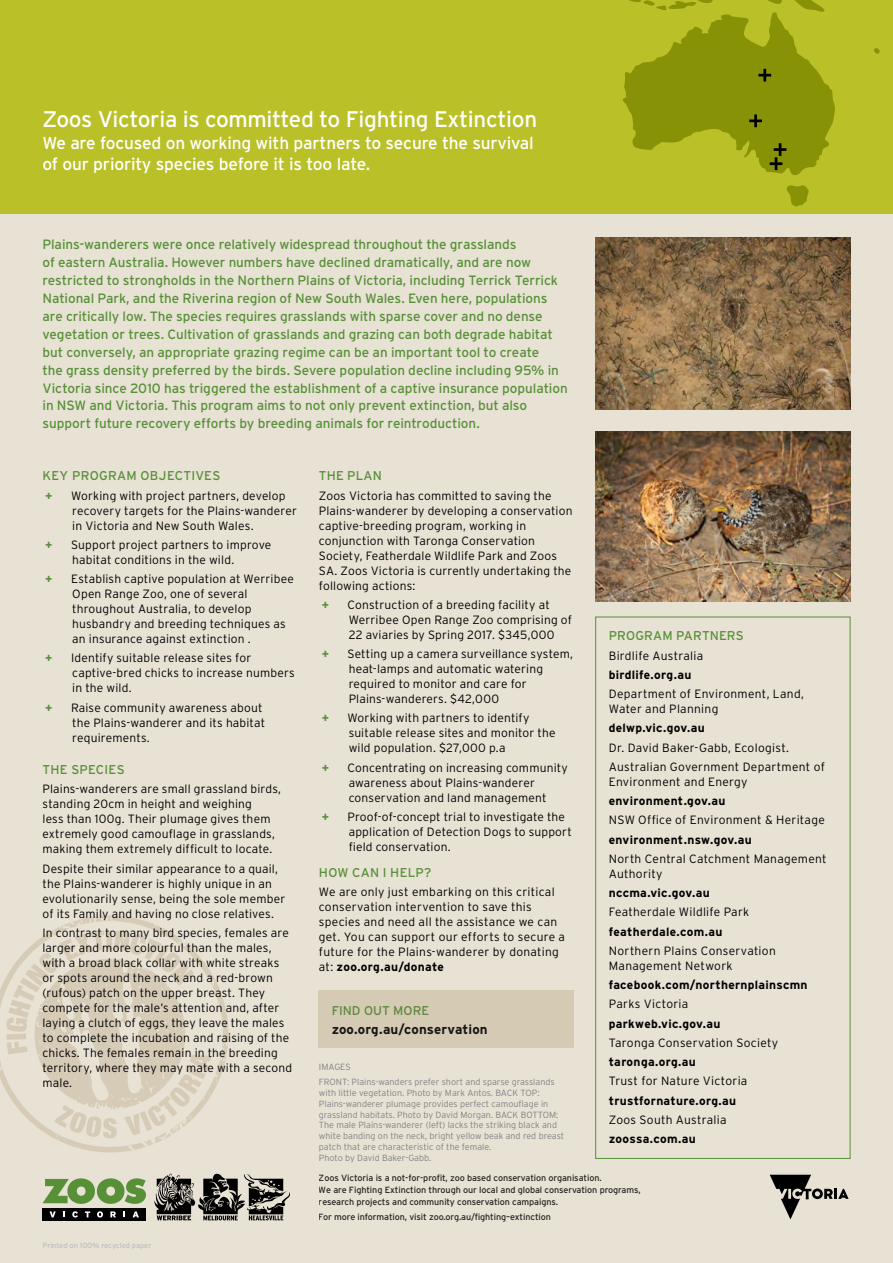
<style>
.page{position:relative;width:893px;height:1263px;background:#fff}
.page>*{position:absolute;margin:0;border:0;box-sizing:border-box;transform-origin:0 0}
.t1{font:22.5px "Interstate";letter-spacing:-.015em;color:#fff}
.t2{font:17.25px/20.7px "Interstate";letter-spacing:-.01em;color:#fff}
.t3{font:13.5px/18px "Interstate";letter-spacing:-.005em;color:#589038}
.t4{font:700 13.35px "Interstate";letter-spacing:.01em;color:#000}
.t5{font:12.75px "Interstate";letter-spacing:.015em;color:#589038}
.t6{font:300 12px/15px "Interstate";letter-spacing:.015em;color:#000}
.t7{font:700 12px "Interstate";letter-spacing:.025em;color:#000}
.t8{font:700 12px "Interstate";color:#589038}
.t9{font:300 9px/10.8px "Interstate";color:#808285}
.t10{font:9px/12px "Interstate";letter-spacing:-.01em;color:#292829}
.t11{font:7.5px "Interstate";letter-spacing:-.01em;color:#bcbec0}
.s1{font-weight:700}
</style>
<div class="page">
<div style="left:0;top:214px;width:893px;height:1049px;background:#e8e2d5"></div>
<div style="left:0;top:0;width:893px;height:214px;background:#bac128"></div>
<svg style="left:770px;top:1175px;width:79px;height:44px"></svg>
<svg style="left:154px;top:1173px;width:136px;height:47px"></svg>
<div style="left:43px;top:1208px;width:103px;height:12px;background:#000"></div>
<svg style="left:50px;top:1211px;width:6px;height:6px"></svg>
<svg style="left:63px;top:1211px;width:2px;height:6px"></svg>
<svg style="left:72px;top:1211px;width:6px;height:6px"></svg>
<svg style="left:85px;top:1211px;width:5px;height:6px"></svg>
<svg style="left:97px;top:1211px;width:6px;height:6px"></svg>
<svg style="left:110px;top:1211px;width:6px;height:6px"></svg>
<svg style="left:123px;top:1211px;width:2px;height:6px"></svg>
<svg style="left:133px;top:1211px;width:6px;height:6px"></svg>
<svg style="left:43px;top:1178px;width:103px;height:26px"></svg>
<svg style="left:0;top:915px;width:229px;height:238px"></svg>
<svg style="left:623px;top:0;width:257px;height:207px"></svg>
<img style="left:595px;top:238px;width:255px;height:171px">
<img style="left:595px;top:432px;width:255px;height:170px">
<div style="left:595px;top:617px;width:255px;height:542px;border:1px solid #589038"></div>
<div style="left:319px;top:990px;width:255px;height:58px;background:#d5cab4"></div>
<svg style="left:749px;top:114px;width:13px;height:13px"></svg>
<svg style="left:770px;top:143px;width:16px;height:27px"></svg>
<svg style="left:758px;top:69px;width:13px;height:13px"></svg>
<h1 class="t1" style="left:43px;top:105px;width:496px">Zoos Victoria is committed to Fighting Extinction</h1>
<h2 class="t2" style="left:43px;top:133px;width:493px">We are focused on working with partners to secure the survival of our priority species before it is too late.</h2>
<p class="t3" style="left:43px;top:235px;width:527px">Plains-wanderers were once relatively widespread throughout the grasslands<br>of eastern Australia. However numbers have declined dramatically, and are now restricted to strongholds in the Northern Plains of Victoria, including Terrick Terrick National Park, and the Riverina region of New South Wales. Even here, populations are critically low. The species requires grasslands with sparse cover and no dense vegetation or trees. Cultivation of grasslands and grazing can both degrade habitat but conversely, an appropriate grazing regime can be an important tool to create<br>the grass density preferred by the birds. Severe population decline including 95% in Victoria since 2010 has triggered the establishment of a captive insurance population in NSW and Victoria. This program aims to not only prevent extinction, but also support future recovery efforts by breeding animals for reintroduction.</p>
<p class="t5" style="left:43px;top:468px;width:179px">KEY PROGRAM OBJECTIVES</p>
<p class="t8" style="left:45px;top:488px;width:9px">+</p>
<p class="t6" style="left:71px;top:488px;width:227px">Working with project partners, develop recovery targets for the Plains-wanderer in Victoria and New South Wales.</p>
<p class="t8" style="left:45px;top:537px;width:9px">+</p>
<p class="t6" style="left:71px;top:537px;width:202px">Support project partners to improve habitat conditions in the wild.</p>
<p class="t8" style="left:45px;top:572px;width:9px">+</p>
<p class="t6" style="left:71px;top:571px;width:224px">Establish captive population at Werribee Open Range Zoo, one of several throughout Australia, to develop husbandry and breeding techniques as an insurance against extinction .</p>
<p class="t8" style="left:45px;top:651px;width:9px">+</p>
<p class="t6" style="left:71px;top:651px;width:225px">Identify suitable release sites for captive-bred chicks to increase numbers in the wild.</p>
<p class="t8" style="left:45px;top:700px;width:9px">+</p>
<p class="t6" style="left:71px;top:700px;width:196px">Raise community awareness about the Plains-wanderer and its habitat requirements.</p>
<p class="t5" style="left:43px;top:762px;width:84px">THE SPECIES</p>
<p class="t6" style="left:43px;top:781px;width:240px">Plains-wanderers are small grassland birds, standing 20cm in height and weighing<br>less than 100g. Their plumage gives them extremely good camouflage in grasslands, making them extremely difficult to locate.</p>
<p class="t6" style="left:43px;top:861px;width:244px">Despite their similar appearance to a quail, the Plains-wanderer is highly unique in an evolutionarily sense, being the sole member of its Family and having no close relatives.</p>
<p class="t6" style="left:43px;top:925px;width:251px">In contrast to many bird species, females are larger and more colourful than the males, with a broad black collar with white streaks or spots around the neck and a red-brown (rufous) patch on the upper breast. They compete for the male’s attention and, after laying a clutch of eggs, they leave the males to complete the incubation and raising of the chicks. The females remain in the breeding territory, where they may mate with a second male.</p>
<p class="t5" style="left:319px;top:468px;width:64px">THE PLAN</p>
<p class="t6" style="left:319px;top:488px;width:255px">Zoos Victoria has committed to saving the Plains-wanderer by developing a conservation captive-breeding program, working in conjunction with Taronga Conservation Society, Featherdale Wildlife Park and Zoos SA. Zoos Victoria is currently undertaking the following actions:</p>
<p class="t8" style="left:322px;top:597px;width:9px">+</p>
<p class="t6" style="left:347px;top:597px;width:226px">Construction of a breeding facility at<br>Werribee Open Range Zoo comprising of<br>22 aviaries by Spring 2017. $345,000</p>
<p class="t8" style="left:322px;top:647px;width:9px">+</p>
<p class="t6" style="left:347px;top:646px;width:227px">Setting up a camera surveillance system, heat-lamps and automatic watering required to monitor and care for Plains-wanderers. $42,000</p>
<p class="t8" style="left:322px;top:711px;width:9px">+</p>
<p class="t6" style="left:347px;top:711px;width:210px">Working with partners to identify suitable release sites and monitor the wild population. $27,000 p.a</p>
<p class="t8" style="left:322px;top:760px;width:9px">+</p>
<p class="t6" style="left:347px;top:760px;width:222px">Concentrating on increasing community awareness about Plains-wanderer conservation and land management</p>
<p class="t8" style="left:322px;top:809px;width:9px">+</p>
<p class="t6" style="left:347px;top:809px;width:226px">Proof-of-concept trial to investigate the application of Detection Dogs to support field conservation.</p>
<p class="t5" style="left:319px;top:865px;width:114px">HOW CAN I HELP?</p>
<p class="t6" style="left:319px;top:884px;width:248px">We are only just embarking on this critical conservation intervention to save this species and need all the assistance we can get. You can support our efforts to secure a future for the Plains-wanderer by donating at: <span class="s1">zoo.org.au/donate</span></p>
<p class="t5" style="left:332px;top:1002px;width:99px">FIND OUT MORE</p>
<p class="t4" style="left:332px;top:1021px;width:158px">zoo.org.au/conservation</p>
<p class="t9" style="left:319px;top:1059px;width:237px;line-height:15px">IMAGES<br>FRONT: Plains-wanders prefer short and sparse grasslands</p>
<p class="t9" style="left:319px;top:1087px;width:247px">with little vegetation. Photo by Mark Antos. BACK TOP:<br>Plains-wanderer plumage provides perfect camouflage in grassland habitats. Photo by David Morgan. BACK BOTTOM:<br>The male Plains-wanderer (left) lacks the striking black and white banding on the neck, bright yellow beak and red breast patch that are characteristic of the female.<br>Photo by David Baker-Gabb.</p>
<p class="t5" style="left:609px;top:628px;width:136px">PROGRAM PARTNERS</p>
<p class="t6" style="left:609px;top:648px;width:96px">Birdlife Australia</p>
<p class="t7" style="left:609px;top:667px;width:84px">birdlife.org.au</p>
<p class="t6" style="left:609px;top:686px;width:197px">Department of Environment, Land,<br>Water and Planning</p>
<p class="t7" style="left:609px;top:721px;width:98px">delwp.vic.gov.au</p>
<p class="t6" style="left:609px;top:738px;width:218px;line-height:19.2px">Dr. David Baker-Gabb, Ecologist.<br>Australian Government Department of</p>
<p class="t6" style="left:609px;top:774px;width:140px">Environment and Energy</p>
<p class="t7" style="left:609px;top:793px;width:118px">environment.gov.au</p>
<p class="t6" style="left:609px;top:812px;width:218px">NSW Office of Environment &amp; Heritage</p>
<p class="t7" style="left:609px;top:832px;width:145px">environment.nsw.gov.au</p>
<p class="t6" style="left:609px;top:851px;width:219px">North Central Catchment Management<br>Authority</p>
<p class="t7" style="left:609px;top:885px;width:103px">nccma.vic.gov.au</p>
<p class="t6" style="left:609px;top:904px;width:142px">Featherdale Wildlife Park</p>
<p class="t7" style="left:609px;top:924px;width:115px">featherdale.com.au</p>
<p class="t6" style="left:609px;top:943px;width:169px">Northern Plains Conservation<br>Management Network</p>
<p class="t7" style="left:609px;top:977px;width:200px">facebook.com/northernplainscmn</p>
<p class="t6" style="left:609px;top:996px;width:81px">Parks Victoria</p>
<p class="t7" style="left:609px;top:1016px;width:113px">parkweb.vic.gov.au</p>
<p class="t6" style="left:609px;top:1035px;width:171px">Taronga Conservation Society</p>
<p class="t7" style="left:609px;top:1054px;width:89px">taronga.org.au</p>
<p class="t6" style="left:609px;top:1073px;width:140px">Trust for Nature Victoria</p>
<p class="t7" style="left:609px;top:1093px;width:129px">trustfornature.org.au</p>
<p class="t6" style="left:609px;top:1112px;width:119px">Zoos South Australia</p>
<p class="t7" style="left:609px;top:1131px;width:88px">zoossa.com.au</p>
<p class="t11" style="left:43px;top:1240px;width:110px">Printed on 100% recycled paper</p>
<p class="t10" style="left:319px;top:1172px;width:323px">Zoos Victoria is a not-for-profit, zoo based conservation organisation.<br>We are Fighting Extinction through our local and global conservation programs, research projects and community conservation campaigns.</p>
<p class="t10" style="left:319px;top:1211px;width:234px">For more information, visit zoo.org.au/fighting–extinction</p>
</div>
